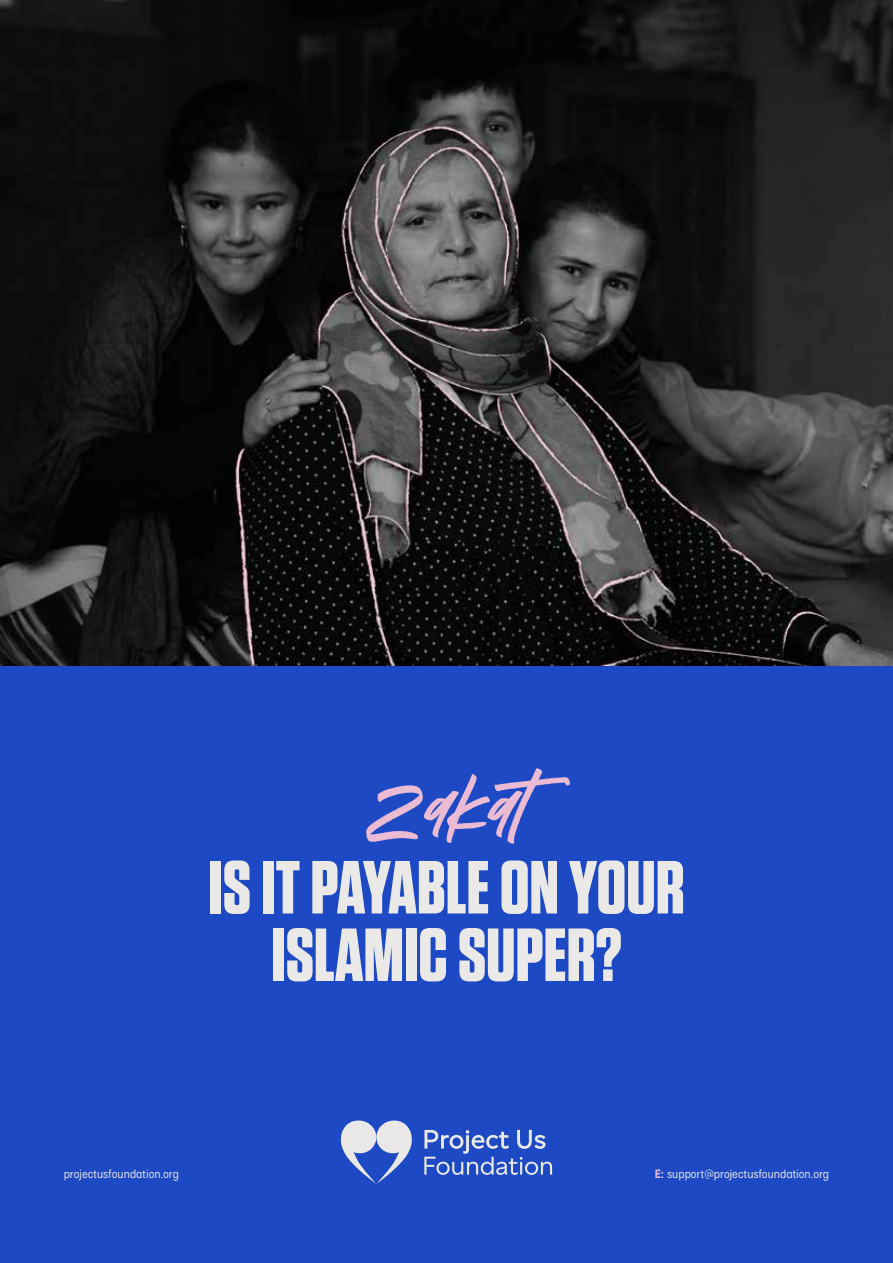
<style>
.page{position:relative;width:893px;height:1263px;background:#1d4ac4}
.page>*{position:absolute;margin:0;border:0;box-sizing:border-box;transform-origin:0 0}
.t1{font:700 75px/67.5px "Tungsten";color:#ebe9e7;text-align:center}
.t2{font:75px "Addictive";letter-spacing:-.015em;color:#ebbbd4}
.t3{font:12px "Izmir Narrow";color:#ebe9e7}
.s1{font-weight:700;color:#ebbbd4}
</style>
<div class="page">
<img style="left:0;top:0;width:893px;height:665px">
<svg style="left:424px;top:1130px;width:128px;height:45px"></svg>
<svg style="left:340px;top:1120px;width:72px;height:64px"></svg>
<h1 class="t2" style="left:369px;top:764px;width:217px">Zakat</h1>
<h1 class="t1" style="left:208px;top:856px;width:478px">IS IT PAYABLE ON YOUR<br>ISLAMIC SUPER?</h1>
<p class="t3" style="left:64px;top:1165px;width:117px">projectusfoundation.org</p>
<p class="t3" style="left:655px;top:1165px;width:176px"><span class="s1">E:</span> support@projectusfoundation.org</p>
</div>
